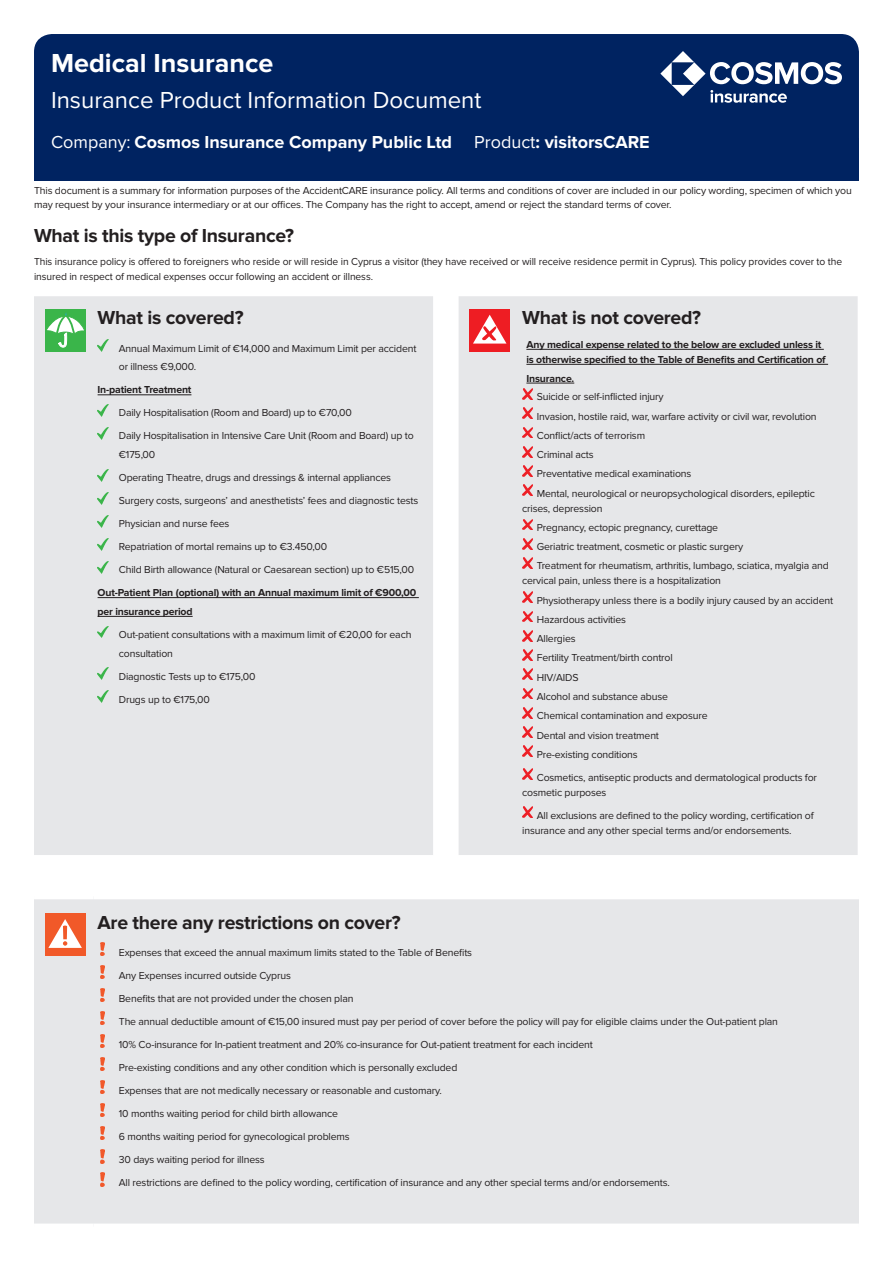
<style>
.page{position:relative;width:893px;height:1263px;background:#fff}
.page>*{position:absolute;margin:0;border:0;box-sizing:border-box;transform-origin:0 0}
.t1{font:700 27px "Proxima Nova";color:#fff}
.t2{font:24px "Proxima Nova";color:#fff}
.t3{font:700 19.5px "Proxima Nova";letter-spacing:-.015em;color:#231f20}
.t4{font:700 18px "Proxima Nova";color:#fff}
.t5{font:10.5px/23px "Proxima Nova";letter-spacing:-.015em;color:#231f20}
.t6{font:700 10.5px/18.8px "Proxima Nova";letter-spacing:-.015em;color:#231f20}
.s1{font-weight:400}
</style>
<div class="page">
<div style="left:34px;top:34px;width:825px;height:147px;background:#002361;border-radius:18px"></div>
<svg style="left:660px;top:51px;width:182px;height:52px"></svg>
<div style="left:34px;top:296px;width:824px;height:559px;background:#e6e7e9"></div>
<div style="left:45px;top:309px;width:41px;height:43px;background:#3ab54a"></div>
<svg style="left:47px;top:312px;width:37px;height:35px"></svg>
<hr style="left:98px;top:395px;width:93px;height:1px;background:#231f20">
<hr style="left:98px;top:597px;width:321px;height:1px;background:#231f20">
<hr style="left:98px;top:616px;width:95px;height:1px;background:#231f20">
<svg style="left:98px;top:340px;width:10px;height:12px"></svg>
<svg style="left:98px;top:404px;width:10px;height:12px"></svg>
<svg style="left:98px;top:427px;width:10px;height:12px"></svg>
<svg style="left:98px;top:469px;width:10px;height:12px"></svg>
<svg style="left:98px;top:492px;width:10px;height:12px"></svg>
<svg style="left:98px;top:515px;width:10px;height:12px"></svg>
<svg style="left:98px;top:538px;width:10px;height:12px"></svg>
<svg style="left:98px;top:561px;width:10px;height:12px"></svg>
<svg style="left:98px;top:626px;width:10px;height:12px"></svg>
<svg style="left:98px;top:668px;width:10px;height:12px"></svg>
<svg style="left:98px;top:691px;width:10px;height:12px"></svg>
<div style="left:469px;top:309px;width:41px;height:43px;background:#ee1d23"></div>
<svg style="left:473px;top:315px;width:33px;height:29px"></svg>
<hr style="left:526px;top:349px;width:298px;height:1px;background:#231f20">
<hr style="left:526px;top:364px;width:302px;height:1px;background:#231f20">
<hr style="left:526px;top:383px;width:48px;height:1px;background:#231f20">
<svg style="left:522px;top:388px;width:11px;height:11px"></svg>
<svg style="left:522px;top:408px;width:11px;height:11px"></svg>
<svg style="left:522px;top:427px;width:11px;height:11px"></svg>
<svg style="left:522px;top:446px;width:11px;height:11px"></svg>
<svg style="left:522px;top:465px;width:11px;height:11px"></svg>
<svg style="left:522px;top:485px;width:11px;height:11px"></svg>
<svg style="left:522px;top:519px;width:11px;height:11px"></svg>
<svg style="left:522px;top:538px;width:11px;height:11px"></svg>
<svg style="left:522px;top:557px;width:11px;height:11px"></svg>
<svg style="left:522px;top:592px;width:11px;height:11px"></svg>
<svg style="left:522px;top:611px;width:11px;height:11px"></svg>
<svg style="left:522px;top:630px;width:11px;height:11px"></svg>
<svg style="left:522px;top:649px;width:11px;height:11px"></svg>
<svg style="left:522px;top:669px;width:11px;height:11px"></svg>
<svg style="left:522px;top:688px;width:11px;height:11px"></svg>
<svg style="left:522px;top:707px;width:11px;height:11px"></svg>
<svg style="left:522px;top:726px;width:11px;height:11px"></svg>
<svg style="left:522px;top:746px;width:11px;height:11px"></svg>
<svg style="left:522px;top:769px;width:11px;height:11px"></svg>
<svg style="left:522px;top:807px;width:11px;height:11px"></svg>
<div style="left:34px;top:899px;width:825px;height:324px;background:#e6e7e9"></div>
<div style="left:45px;top:913px;width:41px;height:43px;background:#f15929"></div>
<svg style="left:48px;top:919px;width:34px;height:29px"></svg>
<svg style="left:101px;top:943px;width:3px;height:13px"></svg>
<svg style="left:101px;top:966px;width:3px;height:13px"></svg>
<svg style="left:101px;top:989px;width:3px;height:13px"></svg>
<svg style="left:101px;top:1012px;width:3px;height:13px"></svg>
<svg style="left:101px;top:1035px;width:3px;height:13px"></svg>
<svg style="left:101px;top:1058px;width:3px;height:13px"></svg>
<svg style="left:101px;top:1081px;width:3px;height:13px"></svg>
<svg style="left:101px;top:1104px;width:3px;height:13px"></svg>
<svg style="left:101px;top:1127px;width:3px;height:13px"></svg>
<svg style="left:101px;top:1150px;width:3px;height:13px"></svg>
<svg style="left:101px;top:1173px;width:3px;height:13px"></svg>
<h1 class="t1" style="left:51px;top:48px;width:224px">Medical Insurance</h1>
<h2 class="t2" style="left:51px;top:86px;width:432px">Insurance Product Information Document</h2>
<h3 class="t4" style="left:51px;top:132px;width:600px"><span class="s1">Company:</span> Cosmos Insurance Company Public Ltd <span class="s1">Product</span>: visitorsCARE</h3>
<p class="t5" style="left:34px;top:184px;width:819px;line-height:13.5px">This document is a summary for information purposes of the AccidentCARE insurance policy. All terms and conditions of cover are included in our policy wording, specimen of which you may request by your insurance intermediary or at our offices. The Company has the right to accept, amend or reject the standard terms of cover.</p>
<h3 class="t3" style="left:34px;top:224px;width:261px">What is this type of Insurance?</h3>
<p class="t5" style="left:34px;top:255px;width:810px;line-height:15px">This insurance policy is offered to foreigners who reside or will reside in Cyprus a visitor (they have received or will receive residence permit in Cyprus). This policy provides cover to the insured in respect of medical expenses occur following an accident or illness.</p>
<h3 class="t3" style="left:98px;top:307px;width:148px">What is covered?</h3>
<p class="t5" style="left:119px;top:339px;width:299px;line-height:18.8px">Annual Maximum Limit of €14,000 and Maximum Limit per accident or illness €9,000.</p>
<p class="t6" style="left:98px;top:381px;width:95px">In-patient Treatment</p>
<p class="t5" style="left:119px;top:402px;width:296px">Daily Hospitalisation (Room and Board) up to €70,00<br>Daily Hospitalisation in Intensive Care Unit (Room and Board) up to</p>
<p class="t5" style="left:119px;top:443px;width:301px">€175,00<br>Operating Theatre, drugs and dressings &amp; internal appliances Surgery costs, surgeons’ and anesthetists’ fees and diagnostic tests Physician and nurse fees<br>Repatriation of mortal remains up to €3.450,00<br>Child Birth allowance (Natural or Caesarean section) up to €515,00</p>
<p class="t6" style="left:98px;top:584px;width:320px">Out-Patient Plan (optional) with an Annual maximum limit of €900,00 per insurance period</p>
<p class="t5" style="left:119px;top:625px;width:294px;line-height:18.8px">Out-patient consultations with a maximum limit of €20,00 for each consultation</p>
<p class="t5" style="left:119px;top:665px;width:138px">Diagnostic Tests up to €175,00<br>Drugs up to €175,00</p>
<h3 class="t3" style="left:522px;top:307px;width:180px">What is not covered?</h3>
<p class="t6" style="left:526px;top:337px;width:301px;line-height:15px">Any medical expense related to the below are excluded unless it is otherwise specified to the Table of Benefits and Certification of</p>
<p class="t6" style="left:526px;top:369px;width:49px">Insurance.</p>
<p class="t5" style="left:537px;top:387px;width:281px;line-height:19.2px">Suicide or self-inflicted injury<br>Invasion, hostile raid, war, warfare activity or civil war, revolution Conflict/acts of terrorism<br>Criminal acts<br>Preventative medical examinations<br>Mental, neurological or neuropsychological disorders, epileptic</p>
<p class="t5" style="left:537px;top:499px;width:293px;line-height:19.2px;text-indent:-15px">crises, depression<br>Pregnancy, ectopic pregnancy, curettage<br>Geriatric treatment, cosmetic or plastic surgery<br>Treatment for rheumatism, arthritis, lumbago, sciatica, myalgia and</p>
<p class="t5" style="left:537px;top:571px;width:298px;line-height:19.2px;text-indent:-15px">cervical pain, unless there is a hospitalization<br>Physiotherapy unless there is a bodily injury caused by an accident<br>Hazardous activities<br>Allergies<br>Fertility Treatment/birth control<br>HIV/AIDS<br>Alcohol and substance abuse<br>Chemical contamination and exposure<br>Dental and vision treatment<br>Pre-existing conditions</p>
<p class="t5" style="left:522px;top:770px;width:296px;line-height:15px;text-indent:15px">Cosmetics, antiseptic products and dermatological products for cosmetic purposes</p>
<p class="t5" style="left:522px;top:808px;width:293px;line-height:15px;text-indent:15px">All exclusions are defined to the policy wording, certification of insurance and any other special terms and/or endorsements.</p>
<h3 class="t3" style="left:98px;top:911px;width:305px">Are there any restrictions on cover?</h3>
<p class="t5" style="left:119px;top:941px;width:661px">Expenses that exceed the annual maximum limits stated to the Table of Benefits<br>Any Expenses incurred outside Cyprus<br>Benefits that are not provided under the chosen plan<br>The annual deductible amount of €15,00 insured must pay per period of cover before the policy will pay for eligible claims under the Out-patient plan 10% Co-insurance for In-patient treatment and 20% co-insurance for Out-patient treatment for each incident<br>Pre-existing conditions and any other condition which is personally excluded<br>Expenses that are not medically necessary or reasonable and customary.<br>10 months waiting period for child birth allowance<br>6 months waiting period for gynecological problems<br>30 days waiting period for illness<br>All restrictions are defined to the policy wording, certification of insurance and any other special terms and/or endorsements.</p>
</div>
